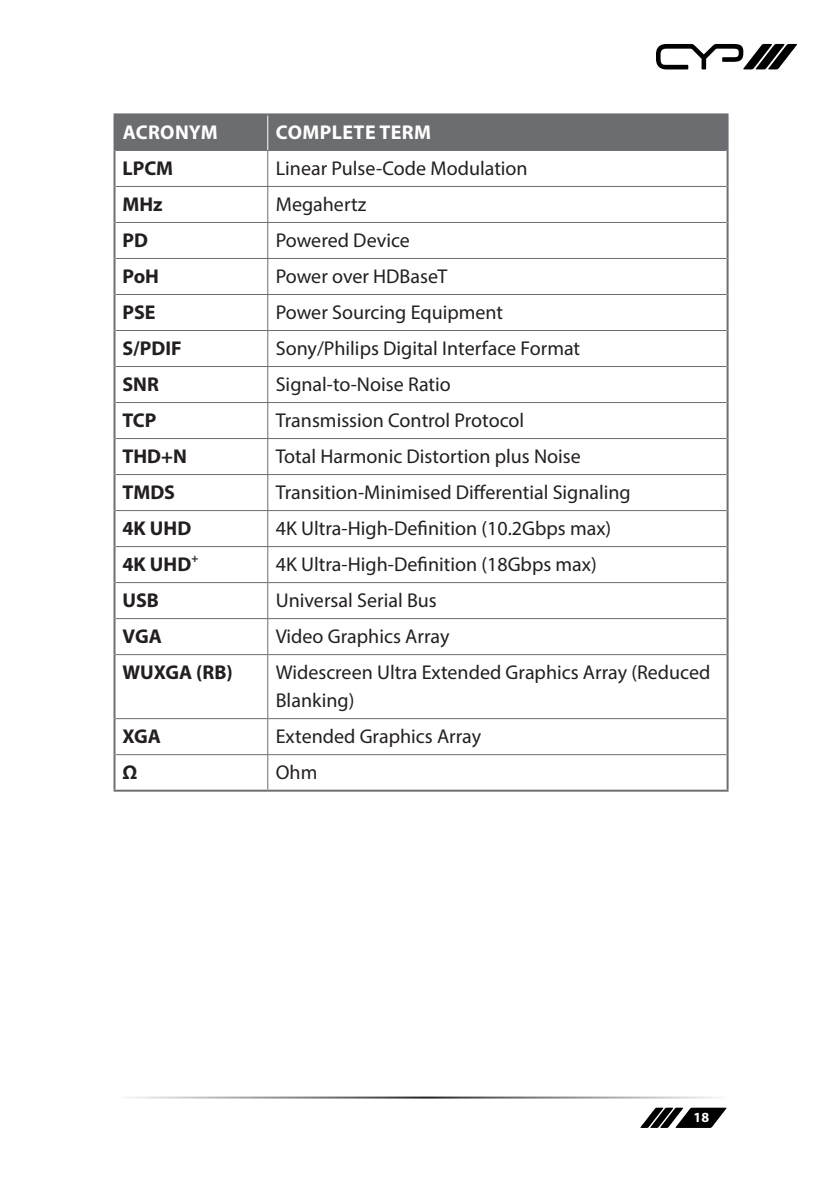
<style>
.page{position:relative;width:840px;height:1191px;background:#fff}
.page>*{position:absolute;margin:0;border:0;box-sizing:border-box;transform-origin:0 0}
.t1{font:20px/28px "Myriad Pro";color:#231f20}
.t2{font:700 20px "Myriad Pro";color:#231f20}
.t3{font:700 20px "Myriad Pro";letter-spacing:.02em;color:#fff}
.t4{font:700 14px "Myriad Pro";color:#fff}
.t5{font:700 11.6px "Myriad Pro";color:#231f20}
</style>
<div class="page">
<svg style="left:656px;top:44px;width:140px;height:25px"></svg>
<svg style="left:640px;top:1107px;width:86px;height:21px"></svg>
<div style="left:115px;top:115px;width:611px;height:35px;background:#6c6d70"></div>
<hr style="left:267px;top:115px;width:1px;height:35px;background:#fff">
<hr style="left:113px;top:115px;width:2px;height:35px;background:#6c6d70">
<hr style="left:113px;top:113px;width:154px;height:2px;background:#6c6d70">
<hr style="left:115px;top:150px;width:152px;height:1px;background:#6c6d70">
<hr style="left:267px;top:113px;width:461px;height:2px;background:#6c6d70">
<hr style="left:726px;top:115px;width:2px;height:35px;background:#6c6d70">
<hr style="left:267px;top:150px;width:459px;height:1px;background:#6c6d70">
<hr style="left:113px;top:150px;width:2px;height:36px;background:#6c6d70">
<hr style="left:113px;top:186px;width:2px;height:36px;background:#6c6d70">
<hr style="left:113px;top:222px;width:2px;height:36px;background:#6c6d70">
<hr style="left:115px;top:186px;width:152px;height:1px;background:#6c6d70">
<hr style="left:115px;top:222px;width:152px;height:1px;background:#6c6d70">
<hr style="left:267px;top:151px;width:1px;height:35px;background:#6c6d70">
<hr style="left:267px;top:187px;width:1px;height:35px;background:#6c6d70">
<hr style="left:267px;top:223px;width:1px;height:35px;background:#6c6d70">
<hr style="left:726px;top:150px;width:2px;height:36px;background:#6c6d70">
<hr style="left:726px;top:186px;width:2px;height:36px;background:#6c6d70">
<hr style="left:726px;top:222px;width:2px;height:36px;background:#6c6d70">
<hr style="left:267px;top:186px;width:459px;height:1px;background:#6c6d70">
<hr style="left:267px;top:222px;width:459px;height:1px;background:#6c6d70">
<hr style="left:113px;top:258px;width:2px;height:36px;background:#6c6d70">
<hr style="left:115px;top:258px;width:152px;height:1px;background:#6c6d70">
<hr style="left:267px;top:259px;width:1px;height:35px;background:#6c6d70">
<hr style="left:267px;top:258px;width:459px;height:1px;background:#6c6d70">
<hr style="left:726px;top:258px;width:2px;height:36px;background:#6c6d70">
<hr style="left:113px;top:294px;width:2px;height:36px;background:#6c6d70">
<hr style="left:113px;top:330px;width:2px;height:36px;background:#6c6d70">
<hr style="left:113px;top:366px;width:2px;height:36px;background:#6c6d70">
<hr style="left:113px;top:402px;width:2px;height:36px;background:#6c6d70">
<hr style="left:113px;top:438px;width:2px;height:36px;background:#6c6d70">
<hr style="left:113px;top:474px;width:2px;height:36px;background:#6c6d70">
<hr style="left:113px;top:510px;width:2px;height:36px;background:#6c6d70">
<hr style="left:113px;top:546px;width:2px;height:36px;background:#6c6d70">
<hr style="left:113px;top:582px;width:2px;height:36px;background:#6c6d70">
<hr style="left:113px;top:618px;width:2px;height:36px;background:#6c6d70">
<hr style="left:113px;top:654px;width:2px;height:64px;background:#6c6d70">
<hr style="left:113px;top:718px;width:2px;height:36px;background:#6c6d70">
<hr style="left:115px;top:294px;width:152px;height:1px;background:#6c6d70">
<hr style="left:115px;top:330px;width:152px;height:1px;background:#6c6d70">
<hr style="left:115px;top:366px;width:152px;height:1px;background:#6c6d70">
<hr style="left:115px;top:402px;width:152px;height:1px;background:#6c6d70">
<hr style="left:115px;top:438px;width:152px;height:1px;background:#6c6d70">
<hr style="left:115px;top:474px;width:152px;height:1px;background:#6c6d70">
<hr style="left:115px;top:510px;width:152px;height:1px;background:#6c6d70">
<hr style="left:115px;top:546px;width:152px;height:1px;background:#6c6d70">
<hr style="left:115px;top:582px;width:152px;height:1px;background:#6c6d70">
<hr style="left:115px;top:618px;width:152px;height:1px;background:#6c6d70">
<hr style="left:115px;top:654px;width:152px;height:1px;background:#6c6d70">
<hr style="left:115px;top:718px;width:152px;height:1px;background:#6c6d70">
<hr style="left:267px;top:295px;width:1px;height:35px;background:#6c6d70">
<hr style="left:267px;top:331px;width:1px;height:35px;background:#6c6d70">
<hr style="left:267px;top:367px;width:1px;height:35px;background:#6c6d70">
<hr style="left:267px;top:403px;width:1px;height:35px;background:#6c6d70">
<hr style="left:267px;top:439px;width:1px;height:35px;background:#6c6d70">
<hr style="left:267px;top:475px;width:1px;height:35px;background:#6c6d70">
<hr style="left:267px;top:511px;width:1px;height:35px;background:#6c6d70">
<hr style="left:267px;top:547px;width:1px;height:35px;background:#6c6d70">
<hr style="left:267px;top:583px;width:1px;height:35px;background:#6c6d70">
<hr style="left:267px;top:619px;width:1px;height:35px;background:#6c6d70">
<hr style="left:267px;top:655px;width:1px;height:63px;background:#6c6d70">
<hr style="left:267px;top:719px;width:1px;height:35px;background:#6c6d70">
<hr style="left:267px;top:294px;width:459px;height:1px;background:#6c6d70">
<hr style="left:726px;top:294px;width:2px;height:36px;background:#6c6d70">
<hr style="left:726px;top:330px;width:2px;height:36px;background:#6c6d70">
<hr style="left:726px;top:366px;width:2px;height:36px;background:#6c6d70">
<hr style="left:726px;top:402px;width:2px;height:36px;background:#6c6d70">
<hr style="left:726px;top:438px;width:2px;height:36px;background:#6c6d70">
<hr style="left:726px;top:474px;width:2px;height:36px;background:#6c6d70">
<hr style="left:726px;top:510px;width:2px;height:36px;background:#6c6d70">
<hr style="left:726px;top:546px;width:2px;height:36px;background:#6c6d70">
<hr style="left:726px;top:582px;width:2px;height:36px;background:#6c6d70">
<hr style="left:726px;top:618px;width:2px;height:36px;background:#6c6d70">
<hr style="left:726px;top:654px;width:2px;height:64px;background:#6c6d70">
<hr style="left:726px;top:718px;width:2px;height:36px;background:#6c6d70">
<hr style="left:267px;top:330px;width:459px;height:1px;background:#6c6d70">
<hr style="left:267px;top:366px;width:459px;height:1px;background:#6c6d70">
<hr style="left:267px;top:402px;width:459px;height:1px;background:#6c6d70">
<hr style="left:267px;top:438px;width:459px;height:1px;background:#6c6d70">
<hr style="left:267px;top:474px;width:459px;height:1px;background:#6c6d70">
<hr style="left:267px;top:510px;width:459px;height:1px;background:#6c6d70">
<hr style="left:267px;top:546px;width:459px;height:1px;background:#6c6d70">
<hr style="left:267px;top:582px;width:459px;height:1px;background:#6c6d70">
<hr style="left:267px;top:618px;width:459px;height:1px;background:#6c6d70">
<hr style="left:267px;top:654px;width:459px;height:1px;background:#6c6d70">
<hr style="left:267px;top:718px;width:459px;height:1px;background:#6c6d70">
<hr style="left:113px;top:754px;width:2px;height:35px;background:#6c6d70">
<hr style="left:115px;top:754px;width:152px;height:1px;background:#6c6d70">
<hr style="left:113px;top:789px;width:154px;height:2px;background:#6c6d70">
<hr style="left:267px;top:755px;width:1px;height:34px;background:#6c6d70">
<hr style="left:267px;top:754px;width:459px;height:1px;background:#6c6d70">
<hr style="left:726px;top:754px;width:2px;height:35px;background:#6c6d70">
<hr style="left:267px;top:789px;width:461px;height:2px;background:#6c6d70">
<p class="t3" style="left:123px;top:119px;width:97px">ACRONYM</p>
<p class="t3" style="left:276px;top:119px;width:156px">COMPLETE TERM</p>
<p class="t2" style="left:122px;top:155px;width:52px">LPCM</p>
<p class="t1" style="left:275px;top:154px;width:253px">Linear Pulse-Code Modulation</p>
<p class="t2" style="left:122px;top:191px;width:42px">MHz</p>
<p class="t1" style="left:275px;top:190px;width:92px">Megahertz</p>
<p class="t2" style="left:122px;top:227px;width:27px">PD</p>
<p class="t1" style="left:275px;top:226px;width:135px">Powered Device</p>
<p class="t2" style="left:122px;top:263px;width:38px">PoH</p>
<p class="t1" style="left:275px;top:262px;width:173px">Power over HDBaseT</p>
<p class="t2" style="left:122px;top:299px;width:35px">PSE</p>
<p class="t1" style="left:275px;top:298px;width:229px">Power Sourcing Equipment</p>
<p class="t2" style="left:122px;top:335px;width:61px">S/PDIF</p>
<p class="t1" style="left:275px;top:334px;width:306px">Sony/Philips Digital Interface Format</p>
<p class="t2" style="left:122px;top:371px;width:38px">SNR</p>
<p class="t1" style="left:275px;top:370px;width:176px">Signal-to-Noise Ratio</p>
<p class="t2" style="left:122px;top:407px;width:35px">TCP</p>
<p class="t1" style="left:275px;top:406px;width:250px">Transmission Control Protocol</p>
<p class="t2" style="left:122px;top:443px;width:66px">THD+N</p>
<p class="t1" style="left:275px;top:442px;width:306px">Total Harmonic Distortion plus Noise</p>
<p class="t2" style="left:122px;top:479px;width:54px">TMDS</p>
<p class="t1" style="left:275px;top:478px;width:356px">Transition-Minimised Differential Signaling</p>
<p class="t2" style="left:122px;top:515px;width:70px">4K UHD</p>
<p class="t1" style="left:275px;top:514px;width:337px">4K Ultra-High-Definition (10.2Gbps max)</p>
<p class="t2" style="left:122px;top:551px;width:70px">4K UHD</p>
<p class="t5" style="left:191px;top:550px;width:8px">+</p>
<p class="t1" style="left:275px;top:550px;width:322px">4K Ultra-High-Definition (18Gbps max)</p>
<p class="t2" style="left:122px;top:587px;width:38px">USB</p>
<p class="t1" style="left:275px;top:586px;width:162px">Universal Serial Bus</p>
<p class="t2" style="left:122px;top:623px;width:41px">VGA</p>
<p class="t1" style="left:275px;top:622px;width:175px">Video Graphics Array</p>
<p class="t2" style="left:122px;top:659px;width:112px">WUXGA (RB)</p>
<p class="t1" style="left:275px;top:658px;width:436px">Widescreen Ultra Extended Graphics Array (Reduced<br>Blanking)</p>
<p class="t2" style="left:122px;top:723px;width:40px">XGA</p>
<p class="t1" style="left:275px;top:722px;width:207px">Extended Graphics Array</p>
<p class="t2" style="left:122px;top:759px;width:16px">Ω</p>
<p class="t1" style="left:275px;top:758px;width:43px">Ohm</p>
<p class="t4" style="left:693px;top:1108px;width:17px">18</p>
</div>
